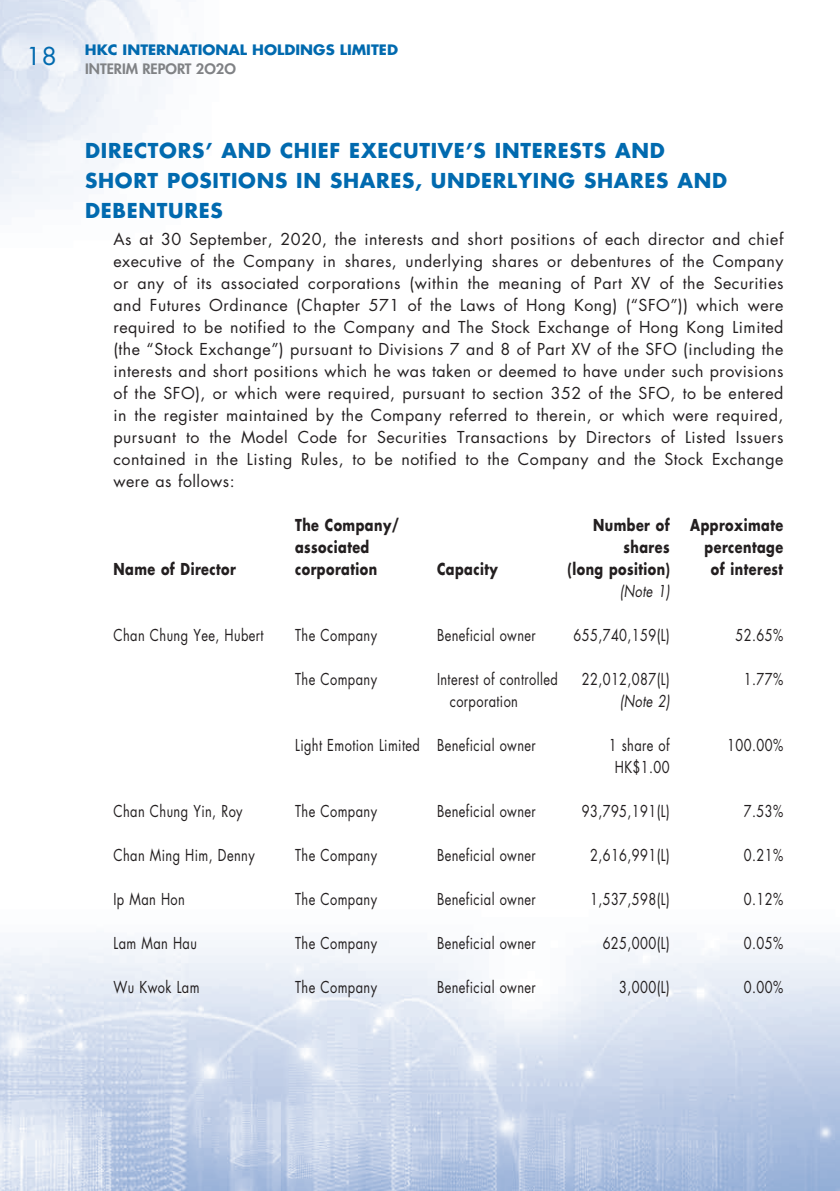
<style>
.page{position:relative;width:840px;height:1191px;background:#fff}
.page>*{position:absolute;margin:0;border:0;box-sizing:border-box;transform-origin:0 0}
.t1{font:24px "Futura Std";color:#016aaf;scale:1.05 1}
._01_H1{font:700 20px/30px "Futura Std";letter-spacing:.035em;color:#016aaf}
._00_txt{font:16px/22px "Futura Std";letter-spacing:.03em;color:#231f20;text-align:justify}
._50_Table_txt{font:16px/22px "Futura Std";letter-spacing:.03em;color:#231f20;scale:.8 1}
._50_Table_txt-2{font:700 16px/22px "Futura Std";letter-spacing:.035em;color:#231f20;scale:.8 1}
._50_Table_txt-3{font:italic 16px "Futura Std";letter-spacing:.03em;color:#231f20;scale:.8 1}
.t2{font:700 14px "Futura Std";color:#016aaf;scale:1.05 1}
.t3{font:800 14px "Futura Std";color:#808285;scale:1.05 1}
</style>
<div class="page">
<img style="left:0;top:0;width:839px;height:1191px">
<h1 class="t1" style="left:26px;top:40px;width:31px">18</h1>
<p class="t2" style="left:85px;top:40px;width:299px">HKC INTERNATIONAL HOLDINGS LIMITED</p>
<p class="t3" style="left:85px;top:60px;width:145px">INTERIM REPORT 2O2O</p>
<p class="_01_H1" style="left:85px;top:136px;width:643px">DIRECTORS’ AND CHIEF EXECUTIVE’S INTERESTS AND<br>SHORT POSITIONS IN SHARES, UNDERLYING SHARES AND<br>DEBENTURES</p>
<p class="_00_txt" style="left:113px;top:228px;width:671px">As at 30 September, 2020, the interests and short positions of each director and chief executive of the Company in shares, underlying shares or debentures of the Company or any of its associated corporations (within the meaning of Part XV of the Securities and Futures Ordinance (Chapter 571 of the Laws of Hong Kong) (“SFO”)) which were required to be notified to the Company and The Stock Exchange of Hong Kong Limited (the “Stock Exchange”) pursuant to Divisions 7 and 8 of Part XV of the SFO (including the interests and short positions which he was taken or deemed to have under such provisions of the SFO), or which were required, pursuant to section 352 of the SFO, to be entered in the register maintained by the Company referred to therein, or which were required, pursuant to the Model Code for Securities Transactions by Directors of Listed Issuers contained in the Listing Rules, to be notified to the Company and the Stock Exchange were as follows:</p>
<p class="_50_Table_txt-2" style="left:113px;top:558px;width:154px">Name of Director</p>
<p class="_50_Table_txt-2" style="left:295px;top:514px;width:131px">The Company/ associated</p>
<p class="_50_Table_txt-2" style="left:295px;top:558px;width:104px">corporation</p>
<p class="_50_Table_txt-2" style="left:437px;top:558px;width:77px">Capacity</p>
<p class="_50_Table_txt-2" style="left:592px;top:514px;width:97px">Number of</p>
<p class="_50_Table_txt-2" style="left:623px;top:536px;width:59px">shares</p>
<p class="_50_Table_txt-2" style="left:567px;top:558px;width:130px">(long position)</p>
<p class="_50_Table_txt-3" style="left:619px;top:581px;width:64px">(Note 1)</p>
<p class="_50_Table_txt-2" style="left:689px;top:514px;width:118px">Approximate</p>
<p class="_50_Table_txt-2" style="left:704px;top:536px;width:100px">percentage</p>
<p class="_50_Table_txt-2" style="left:710px;top:558px;width:92px">of interest</p>
<p class="_50_Table_txt" style="left:113px;top:624px;width:189px">Chan Chung Yee, Hubert</p>
<p class="_50_Table_txt" style="left:295px;top:624px;width:104px">The Company</p>
<p class="_50_Table_txt" style="left:437px;top:624px;width:125px">Beneficial owner</p>
<p class="_50_Table_txt" style="left:573px;top:624px;width:122px">655,740,159(L)</p>
<p class="_50_Table_txt" style="left:735px;top:624px;width:61px">52.65%</p>
<p class="_50_Table_txt" style="left:295px;top:668px;width:104px">The Company</p>
<p class="_50_Table_txt" style="left:449px;top:668px;width:136px;text-indent:-13px">Interest of controlled corporation</p>
<p class="_50_Table_txt" style="left:581px;top:668px;width:111px">22,012,087(L)</p>
<p class="_50_Table_txt" style="left:743px;top:668px;width:51px">1. 77%</p>
<p class="_50_Table_txt-3" style="left:619px;top:691px;width:64px">(Note 2)</p>
<p class="_50_Table_txt" style="left:295px;top:734px;width:157px">Light Emotion Limited</p>
<p class="_50_Table_txt" style="left:437px;top:734px;width:125px">Beneficial owner</p>
<p class="_50_Table_txt" style="left:608px;top:734px;width:78px">1 share of</p>
<p class="_50_Table_txt" style="left:614px;top:756px;width:70px">HK$1.00</p>
<p class="_50_Table_txt" style="left:726px;top:734px;width:71px">100. 00%</p>
<p class="_50_Table_txt" style="left:113px;top:800px;width:163px">Chan Chung Yin, Roy</p>
<p class="_50_Table_txt" style="left:295px;top:800px;width:104px">The Company</p>
<p class="_50_Table_txt" style="left:437px;top:800px;width:125px">Beneficial owner</p>
<p class="_50_Table_txt" style="left:581px;top:800px;width:111px">93,795,191(L)</p>
<p class="_50_Table_txt" style="left:743px;top:800px;width:51px">7.53%</p>
<p class="_50_Table_txt" style="left:113px;top:844px;width:178px">Chan Ming Him, Denny</p>
<p class="_50_Table_txt" style="left:295px;top:844px;width:104px">The Company</p>
<p class="_50_Table_txt" style="left:437px;top:844px;width:125px">Beneficial owner</p>
<p class="_50_Table_txt" style="left:589px;top:844px;width:101px">2,616,991(L)</p>
<p class="_50_Table_txt" style="left:743px;top:844px;width:51px">0.21%</p>
<p class="_50_Table_txt" style="left:113px;top:888px;width:91px">Ip Man Hon</p>
<p class="_50_Table_txt" style="left:295px;top:888px;width:104px">The Company</p>
<p class="_50_Table_txt" style="left:437px;top:888px;width:125px">Beneficial owner</p>
<p class="_50_Table_txt" style="left:589px;top:888px;width:101px">1,537,598(L)</p>
<p class="_50_Table_txt" style="left:743px;top:888px;width:51px">0. 12%</p>
<p class="_50_Table_txt" style="left:113px;top:932px;width:106px">Lam Man Hau</p>
<p class="_50_Table_txt" style="left:295px;top:932px;width:104px">The Company</p>
<p class="_50_Table_txt" style="left:437px;top:932px;width:125px">Beneficial owner</p>
<p class="_50_Table_txt" style="left:602px;top:932px;width:85px">625,000(L)</p>
<p class="_50_Table_txt" style="left:743px;top:932px;width:51px">0.05%</p>
<p class="_50_Table_txt" style="left:113px;top:976px;width:109px">Wu Kwok Lam</p>
<p class="_50_Table_txt" style="left:295px;top:976px;width:104px">The Company</p>
<p class="_50_Table_txt" style="left:437px;top:976px;width:125px">Beneficial owner</p>
<p class="_50_Table_txt" style="left:619px;top:976px;width:65px">3,000(L)</p>
<p class="_50_Table_txt" style="left:743px;top:976px;width:51px">0.00%</p>
</div>
